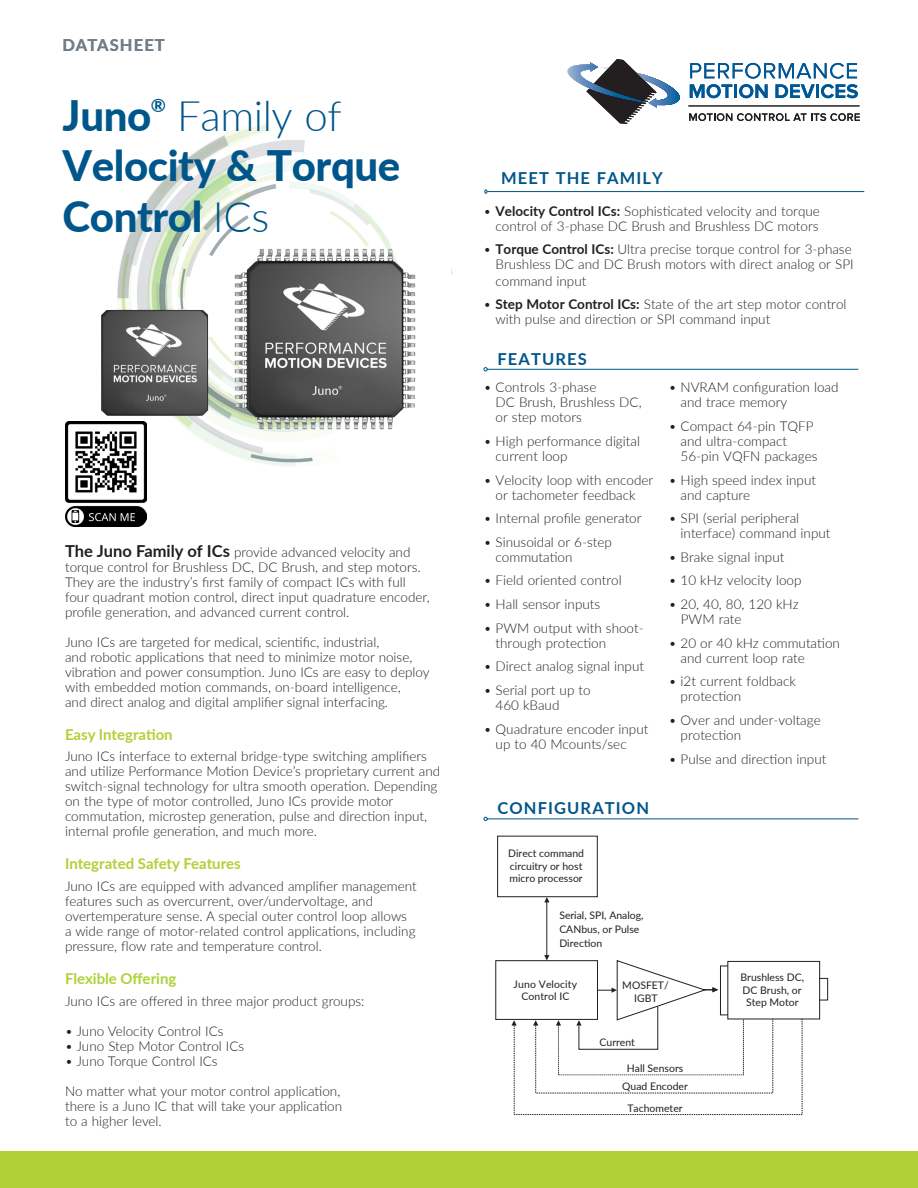
<style>
.page{position:relative;width:918px;height:1188px;background:#fff}
.page>*{position:absolute;margin:0;border:0;box-sizing:border-box;transform-origin:0 0}
.t1{font:800 42px/50.4px "Lato";letter-spacing:-.01em;color:#00568a}
.t2{font:700 18.3px "Lato";color:#00568a}
.t3{font:700 16.5px "Lato";letter-spacing:.07em;color:#00568a}
.Gray_all_Caps_Title{font:700 16.5px "Lato";letter-spacing:.07em;color:#727f8a}
.Green_Heading{font:700 15px "Lato";letter-spacing:-.005em;color:#b0d136}
.body_2{font:300 13.5px/15px "Lato";color:#231f20}
.bullets{font:300 13.5px/15px "Lato";color:#231f20}
.t4{font:10.5px/12.6px "Lato";color:#231f20;text-align:center}
.s1{font-weight:300}
.s2{font-weight:700;font-size:16.5px}
.s3{font-weight:700}
</style>
<div class="page">
<img style="left:66px;top:124px;width:386px;height:352px">
<hr style="left:487px;top:191px;width:377px;height:1px;background:#00568a">
<svg style="left:567px;top:59px;width:293px;height:65px"></svg>
<hr style="left:688px;top:106px;width:172px;height:1px;background:#231f20">
<div style="left:0;top:1151px;width:918px;height:37px;background:#b0d136"></div>
<hr style="left:487px;top:369px;width:371px;height:1px;background:#00568a">
<hr style="left:487px;top:819px;width:371px;height:1px;background:#00568a">
<hr style="left:546px;top:900px;width:1px;height:58px;background:#231f20">
<svg style="left:496px;top:933px;width:332px;height:182px"></svg>
<svg style="left:497px;top:835px;width:101px;height:67px"></svg>
<img style="left:65px;top:422px;width:81px;height:105px">
<p class="Gray_all_Caps_Title" style="left:63px;top:33px;width:104px">DATASHEET</p>
<p class="t1" style="left:63px;top:89px;width:90px">Juno</p>
<p class="t2" style="left:151px;top:91px;width:17px">®</p>
<p class="t1" style="left:63px;top:89px;width:339px;text-indent:115px"><span class="s1">Family of<br></span>Velocity &amp; Torque<br>Control <span class="s1">ICs</span></p>
<p class="body_2" style="left:65px;top:544px;width:366px"><span class="s2">The Juno Family of ICs</span> provide advanced velocity and torque control for Brushless DC, DC Brush, and step motors.<br>They are the industry’s first family of compact ICs with full four quadrant motion control, direct input quadrature encoder, profile generation, and advanced current control.</p>
<p class="body_2" style="left:65px;top:634px;width:366px">Juno ICs are targeted for medical, scientific, industrial,<br>and robotic applications that need to minimize motor noise, vibration and power consumption. Juno ICs are easy to deploy with embedded motion commands, on-board intelligence,<br>and direct analog and digital amplifier signal interfacing.</p>
<p class="Green_Heading" style="left:65px;top:723px;width:109px">Easy Integration</p>
<p class="body_2" style="left:65px;top:749px;width:377px">Juno ICs interface to external bridge-type switching amplifiers and utilize Performance Motion Device’s proprietary current and switch-signal technology for ultra smooth operation. Depending on the type of motor controlled, Juno ICs provide motor commutation, microstep generation, pulse and direction input, internal profile generation, and much more.</p>
<p class="Green_Heading" style="left:65px;top:853px;width:177px">Integrated Safety Features</p>
<p class="body_2" style="left:65px;top:878px;width:353px">Juno ICs are equipped with advanced amplifier management features such as overcurrent, over/undervoltage, and overtemperature sense. A special outer control loop allows a wide range of motor-related control applications, including pressure, flow rate and temperature control.</p>
<p class="Green_Heading" style="left:65px;top:968px;width:113px">Flexible Offering</p>
<p class="body_2" style="left:65px;top:993px;width:301px">Juno ICs are offered in three major product groups:</p>
<p class="body_2" style="left:65px;top:1023px;width:160px">• Juno Velocity Control ICs</p>
<p class="body_2" style="left:65px;top:1038px;width:181px">• Juno Step Motor Control ICs</p>
<p class="body_2" style="left:65px;top:1053px;width:154px">• Juno Torque Control ICs</p>
<p class="body_2" style="left:65px;top:1083px;width:279px">No matter what your motor control application, there is a Juno IC that will take your application to a higher level.</p>
<p class="t3" style="left:501px;top:166px;width:163px">MEET THE FAMILY</p>
<p class="bullets" style="left:484px;top:203px;width:338px;text-align:right">• <span class="s3">Velocity Control ICs:</span> Sophisticated velocity and torque control of 3-phase DC Brush and Brushless DC motors</p>
<p class="bullets" style="left:484px;top:241px;width:372px;text-align:right">• <span class="s3">Torque Control ICs:</span> Ultra precise torque control for 3-phase<br>Brushless DC and DC Brush motors with direct analog or SPI</p>
<p class="bullets" style="left:495px;top:273px;width:92px">command input</p>
<p class="bullets" style="left:495px;top:297px;width:353px;text-indent:-12px">• <span class="s3">Step Motor Control ICs:</span> State of the art step motor control with pulse and direction or SPI command input</p>
<p class="t3" style="left:497px;top:347px;width:91px">FEATURES</p>
<p class="bullets" style="left:496px;top:379px;width:148px;text-indent:-12px">• Controls 3-phase<br>DC Brush, Brushless DC, or step motors</p>
<p class="bullets" style="left:496px;top:433px;width:146px;text-indent:-12px">• High performance digital current loop</p>
<p class="bullets" style="left:484px;top:472px;width:171px;text-align:center">• Velocity loop with encoder or tachometer feedback</p>
<p class="bullets" style="left:484px;top:510px;width:159px">• Internal profile generator</p>
<p class="bullets" style="left:496px;top:534px;width:118px;text-indent:-12px">• Sinusoidal or 6-step commutation</p>
<p class="bullets" style="left:484px;top:573px;width:140px">• Field oriented control</p>
<p class="bullets" style="left:484px;top:596px;width:118px">• Hall sensor inputs</p>
<p class="bullets" style="left:496px;top:620px;width:150px;text-indent:-12px">• PWM output with shoot&shy;through protection</p>
<p class="bullets" style="left:484px;top:659px;width:162px">• Direct analog signal input</p>
<p class="bullets" style="left:496px;top:682px;width:97px;text-indent:-12px">• Serial port up to<br>460 kBaud</p>
<p class="bullets" style="left:496px;top:721px;width:154px;text-indent:-12px">• Quadrature encoder input up to 40 Mcounts/sec</p>
<p class="t3" style="left:497px;top:796px;width:153px">CONFIGURATION</p>
<p class="t4" style="left:508px;top:846px;width:77px;text-align:left">Direct command circuitry or host micro processor</p>
<p class="t4" style="left:559px;top:908px;width:86px;line-height:13.8px;text-align:left">Serial, SPI, Analog,<br>CANbus, or Pulse<br>Direction</p>
<p class="bullets" style="left:681px;top:379px;width:159px;text-indent:-12px">• NVRAM configuration load and trace memory</p>
<p class="bullets" style="left:681px;top:418px;width:138px;text-indent:-12px">• Compact 64-pin TQFP and ultra-compact<br>56-pin VQFN packages</p>
<p class="bullets" style="left:681px;top:472px;width:137px;text-indent:-12px">• High speed index input and capture</p>
<p class="bullets" style="left:681px;top:510px;width:151px;text-indent:-12px">• SPI (serial peripheral interface) command input</p>
<p class="bullets" style="left:669px;top:549px;width:117px">• Brake signal input</p>
<p class="bullets" style="left:669px;top:573px;width:134px">• 10 kHz velocity loop</p>
<p class="bullets" style="left:681px;top:596px;width:119px;text-indent:-12px">• 20, 40, 80, 120 kHz<br>PWM rate</p>
<p class="bullets" style="left:681px;top:635px;width:161px;text-indent:-12px">• 20 or 40 kHz commutation and current loop rate</p>
<p class="bullets" style="left:681px;top:674px;width:117px;text-indent:-12px">• i2t current foldback protection</p>
<p class="bullets" style="left:681px;top:712px;width:142px;text-indent:-12px">• Over and under-voltage protection</p>
<p class="bullets" style="left:669px;top:751px;width:159px">• Pulse and direction input</p>
<p class="t4" style="left:514px;top:977px;width:65px">Juno Velocity<br>Control IC</p>
<p class="t4" style="left:622px;top:979px;width:48px;line-height:12.1px">MOSFET/<br>IGBT</p>
<p class="t4" style="left:600px;top:1036px;width:37px">Current</p>
<p class="t4" style="left:622px;top:1059px;width:67px;line-height:17.5px">Hall Sensors<br>Quad Encoder</p>
<p class="t4" style="left:628px;top:1101px;width:57px">Tachometer</p>
<p class="t4" style="left:740px;top:971px;width:65px">Brushless DC,<br>DC Brush, or<br>Step Motor</p>
</div>
